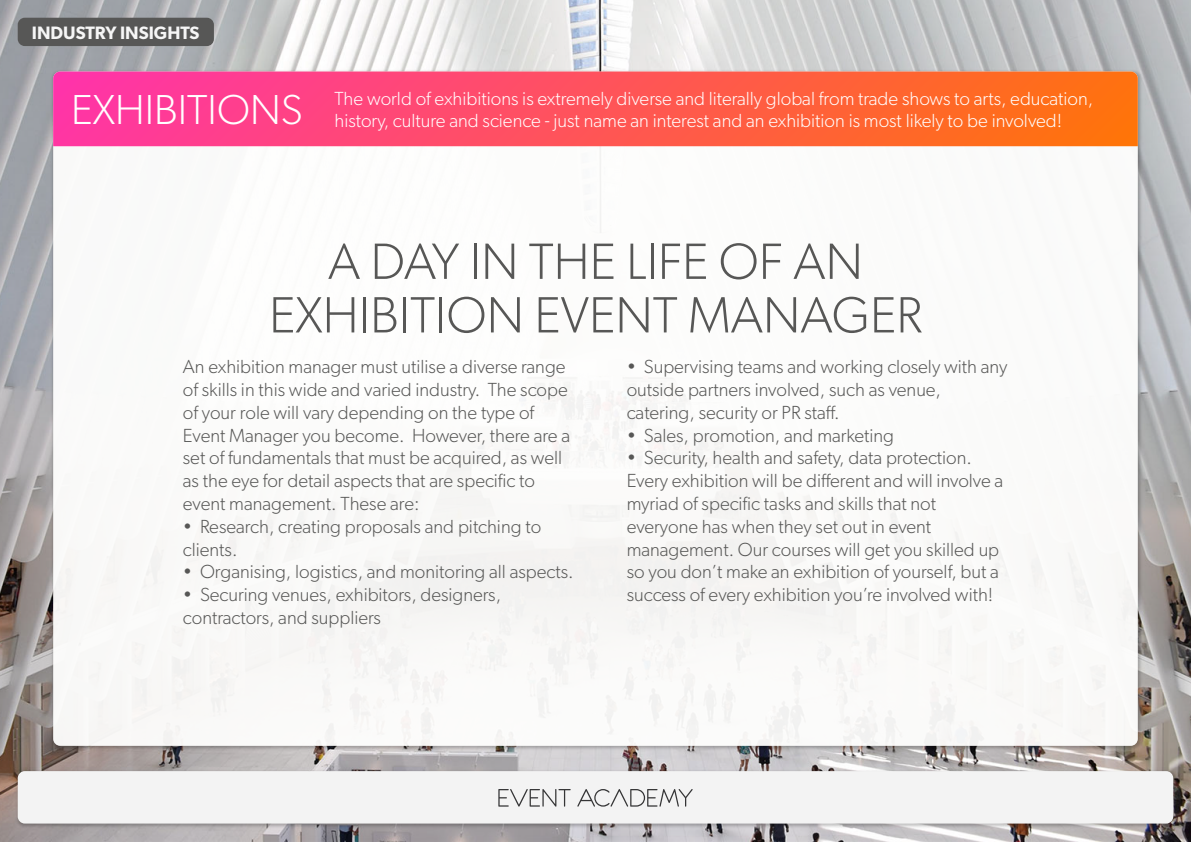
<style>
.page{position:relative;width:1191px;height:842px;background:#fff}
.page>*{position:absolute;margin:0;border:0;box-sizing:border-box;transform-origin:0 0}
.t1{font:300 51.1px/53.6px "Gibson";color:#575756;text-align:center}
.t2{font:300 42px "Gibson";color:#fff}
.t3{font:300 19px/22.8px "Gibson";color:#575756}
.t4{font:300 19px/22.8px "Gibson";color:#fff}
.t5{font:600 18px "Gibson";color:#f6f6f6}
</style>
<div class="page">
<img style="left:0;top:0;width:1191px;height:842px">
<img style="left:50px;top:68px;width:1094px;height:685px">
<div style="left:53px;top:72px;width:1084px;height:674px;background:#fefefd;border-radius:7px"></div>
<svg style="left:53px;top:72px;width:1084px;height:74px;background:#fe5359"></svg>
<img style="left:14px;top:767px;width:1166px;height:63px">
<div style="left:18px;top:771px;width:1155px;height:52px;background:#f3f3f3;border-radius:7px"></div>
<svg style="left:498px;top:789px;width:194px;height:18px"></svg>
<div style="left:18px;top:18px;width:196px;height:28px;background:#575756;border-radius:7px"></div>
<p class="t5" style="left:32px;top:22px;width:169px">INDUSTRY INSIGHTS</p>
<h2 class="t2" style="left:71px;top:85px;width:233px">EXHIBITIONS</h2>
<p class="t4" style="left:334px;top:86px;width:760px">The world of exhibitions is extremely diverse and literally global from trade shows to arts, education, history, culture and science - just name an interest and an exhibition is most likely to be involved!</p>
<h1 class="t1" style="left:269px;top:234px;width:654px">A DAY IN THE LIFE OF AN<br>EXHIBITION EVENT MANAGER</h1>
<p class="t3" style="left:183px;top:355px;width:389px">An exhibition manager must utilise a diverse range of skills in this wide and varied industry. The scope of your role will vary depending on the type of Event Manager you become. However, there are a set of fundamentals that must be acquired, as well as the eye for detail aspects that are specific to event management. These are:</p>
<p class="t3" style="left:183px;top:514px;width:360px">• Research, creating proposals and pitching to clients.</p>
<p class="t3" style="left:183px;top:560px;width:392px">• Organising, logistics, and monitoring all aspects.</p>
<p class="t3" style="left:183px;top:583px;width:320px">• Securing venues, exhibitors, designers, contractors, and suppliers</p>
<p class="t3" style="left:626px;top:355px;width:382px">• Supervising teams and working closely with any outside partners involved, such as venue, catering, security or PR staff.</p>
<p class="t3" style="left:626px;top:423px;width:269px">• Sales, promotion, and marketing</p>
<p class="t3" style="left:626px;top:446px;width:378px">• Security, health and safety, data protection.<br>Every exhibition will be different and will involve a myriad of specific tasks and skills that not everyone has when they set out in event management. Our courses will get you skilled up so you don’t make an exhibition of yourself, but a success of every exhibition you’re involved with!</p>
</div>
